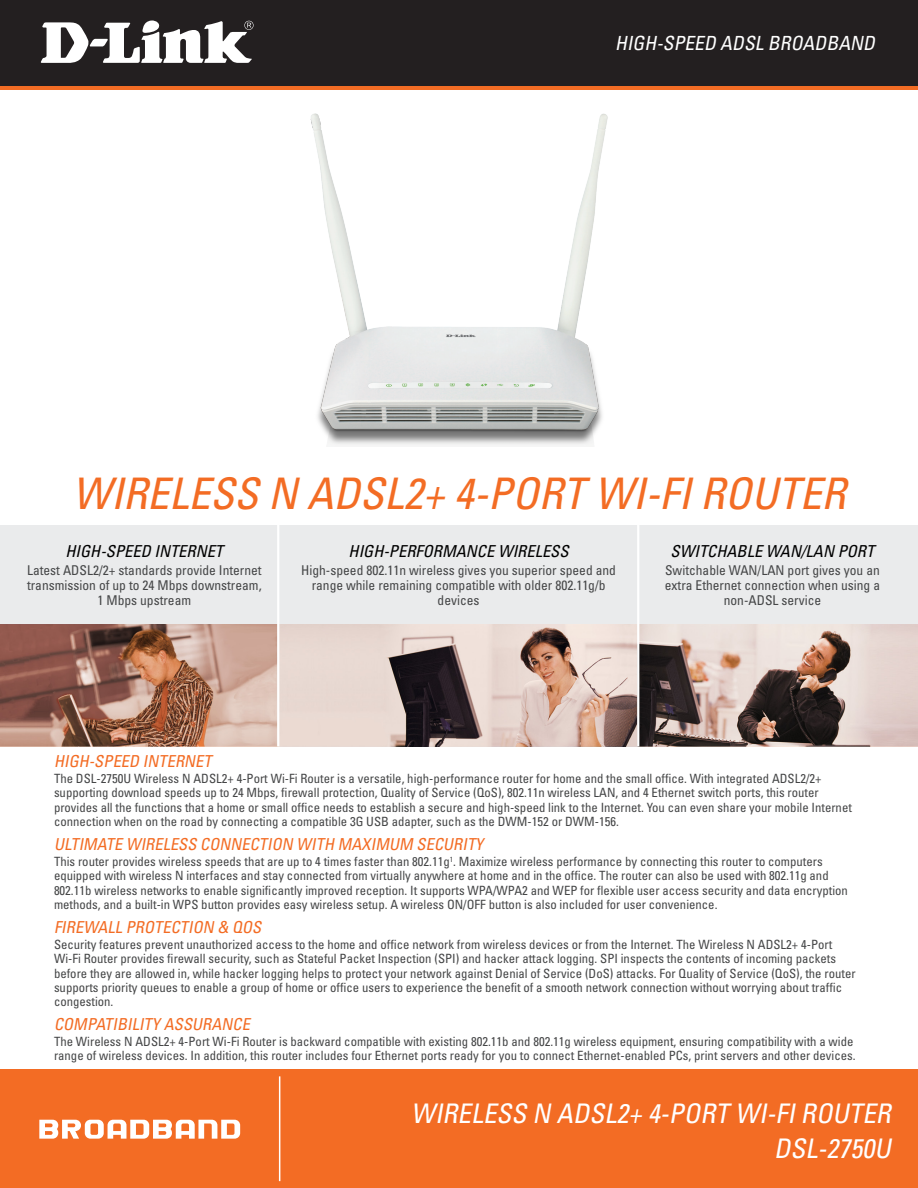
<style>
.page{position:relative;width:918px;height:1188px;background:#fff}
.page>*{position:absolute;margin:0;border:0;box-sizing:border-box;transform-origin:0 0}
.Center_Product_Name{font:italic condensed 43.5px "Univers";color:#f36c24}
.Model_Number_-_Botto{font:italic condensed 27px "Univers";color:#fff}
.Slogan_-_Top_Right{font:italic condensed 19.5px "Univers";color:#fff}
.Bottom_Feature_Title{font:italic condensed 16.5px "Univers";color:#f36c24}
.Middle_Feature_Title{font:italic condensed 16.5px "Univers";color:#000}
.Middle_Feature_Text{font:condensed 13.5px/15px "Univers";color:#454647;text-align:center}
.Bottom_Feature_Text{font:condensed 12.75px/14.2px "Univers";color:#454647}
</style>
<div class="page">
<div style="left:0;top:1070px;width:918px;height:118px;background:#f36c24"></div>
<svg style="left:39px;top:1120px;width:201px;height:19px"></svg>
<hr style="left:279px;top:1076px;width:1px;height:105px;background:#fff">
<div style="left:0;top:0;width:918px;height:89px;background:linear-gradient(to right,#f36c24,#f36c24)"></div>
<div style="left:0;top:0;width:918px;height:85px;background:#231f20"></div>
<svg style="left:41px;top:20px;width:213px;height:43px"></svg>
<div style="left:0;top:525px;width:918px;height:101px;background:#eaebec"></div>
<hr style="left:277px;top:525px;width:2px;height:99px;background:#fff">
<hr style="left:637px;top:525px;width:2px;height:99px;background:#fff">
<img style="left:0;top:624px;width:918px;height:122px">
<hr style="left:277px;top:624px;width:2px;height:122px;background:#fff">
<hr style="left:637px;top:624px;width:2px;height:122px;background:#fff">
<img style="left:310px;top:113px;width:298px;height:332px">
<p class="Slogan_-_Top_Right" style="left:615px;top:31px;width:237px">HIGH-SPEED ADSL BROADBAND</p>
<p class="Center_Product_Name" style="left:72px;top:466px;width:775px">WIRELESS N ADSL2+ 4-PORT WI-FI ROUTER</p>
<p class="Middle_Feature_Title" style="left:66px;top:541px;width:151px">HIGH-SPEED INTERNET</p>
<p class="Middle_Feature_Text" style="left:27px;top:562px;width:236px">Latest ADSL2/2+ standards provide I nternet transmission of up to 24 Mbps downstream,<br>1 Mbps upstream</p>
<p class="Middle_Feature_Title" style="left:349px;top:541px;width:174px">HIGH-PERFORMANCE WIRELESS</p>
<p class="Middle_Feature_Text" style="left:301px;top:562px;width:316px">High-speed 802.11n wireless gives you superior speed and range while remaining compatible with older 802.11g/b devices</p>
<p class="Middle_Feature_Title" style="left:671px;top:541px;width:187px">SWITCHABLE WAN/LAN PORT</p>
<p class="Middle_Feature_Text" style="left:665px;top:562px;width:217px">Switchable WAN/LAN port gives you an extra Ethernet connection when using a non-ADSL service</p>
<p class="Bottom_Feature_Title" style="left:54px;top:750px;width:10px">HIGH</p>
<p class="Bottom_Feature_Title" style="left:89px;top:750px;width:116px">-SPEED I NTERNET</p>
<p class="Bottom_Feature_Text" style="left:54px;top:771px;width:799px">The DSL-2750U Wireless N ADSL2+ 4-Port Wi-Fi Router is a versatile, high-performance router for home and the small office. With integrated ADSL2/2+ supporting download speeds up to 24 Mbps, firewall protection, Quality of Service (QoS), 802.11n wireless LAN, and 4 Ethernet switch ports, this router provides all the functions that a home or small office needs to establish a secure and high-speed link to the I nternet. You can even share your mobile I nternet connection when on the road by connecting a compatible 3G USB</p>
<p class="Bottom_Feature_Text" style="left:392px;top:814px;width:229px">adapter, such as the DWM-152 or DWM-156.</p>
<p class="Bottom_Feature_Title" style="left:54px;top:833px;width:9px">ULTI</p>
<p class="Bottom_Feature_Title" style="left:83px;top:833px;width:67px">MATE WIRELESS</p>
<p class="Bottom_Feature_Title" style="left:200px;top:833px;width:253px">CO NNECTIO N WITH MAXI MU M SECURIT</p>
<p class="Bottom_Feature_Title" style="left:475px;top:833px;width:13px">Y</p>
<p class="Bottom_Feature_Text" style="left:54px;top:854px;width:795px">This router provides wireless speeds that are up to 4 times faster than 802.11g<sup>1</sup>. Maximize wireless performance by connecting this router to computers equipped with wireless N interfaces and stay connected from virtually anywhere at home and in the office. The router can also be used with 802.11g and 802.11b wireless networks to enable significantly improved reception. It supports WPA/WPA2 and WEP for flexible user access security and data encryption methods, and a built-in WPS button provides easy wireless setup. A wireless O N/O FF button is also included for user convenience.</p>
<p class="Bottom_Feature_Title" style="left:54px;top:916px;width:91px">FIREWALL PROTE</p>
<p class="Bottom_Feature_Title" style="left:171px;top:916px;width:83px">CTIO N &amp; QOS</p>
<p class="Bottom_Feature_Text" style="left:54px;top:937px;width:803px">Security features prevent unauthorized access to the home and office network from wireless devices or from the I nternet. The Wireless N ADSL2+ 4-Port Wi-Fi Router provides firewall security, such as Stateful Packet I nspection (SPI ) and hacker attack logging. SPI inspects the contents of incoming packets before they are allowed in, while hacker logging helps to protect your network against Denial of Service (DoS) attacks. For Quality of Service (QoS), the router supports priority queues to enable a group of home or office users to experience the benefit of a smooth network connection without worrying about traffic congestion.</p>
<p class="Bottom_Feature_Title" style="left:54px;top:1013px;width:59px">CO MPATIBILIT</p>
<p class="Bottom_Feature_Title" style="left:152px;top:1013px;width:33px">Y ASSUR</p>
<p class="Bottom_Feature_Title" style="left:211px;top:1013px;width:40px">ANCE</p>
<p class="Bottom_Feature_Text" style="left:54px;top:1034px;width:803px">The Wireless N ADSL2+ 4-Port Wi-Fi Router is backward compatible with existing 802.11b and 802.11g wireless equipment, ensuring compatibility with a wide range of wireless devices. I n addition, this router includes four Ethernet ports ready for you to connect Ethernet-enabled PCs, print servers and other devices.</p>
<p class="Model_Number_-_Botto" style="left:411px;top:1096px;width:487px">WIRELESS N ADSL2+ 4-PORT WI-FIROUTER</p>
<p class="Model_Number_-_Botto" style="left:774px;top:1131px;width:118px">DSL-2750U</p>
</div>
